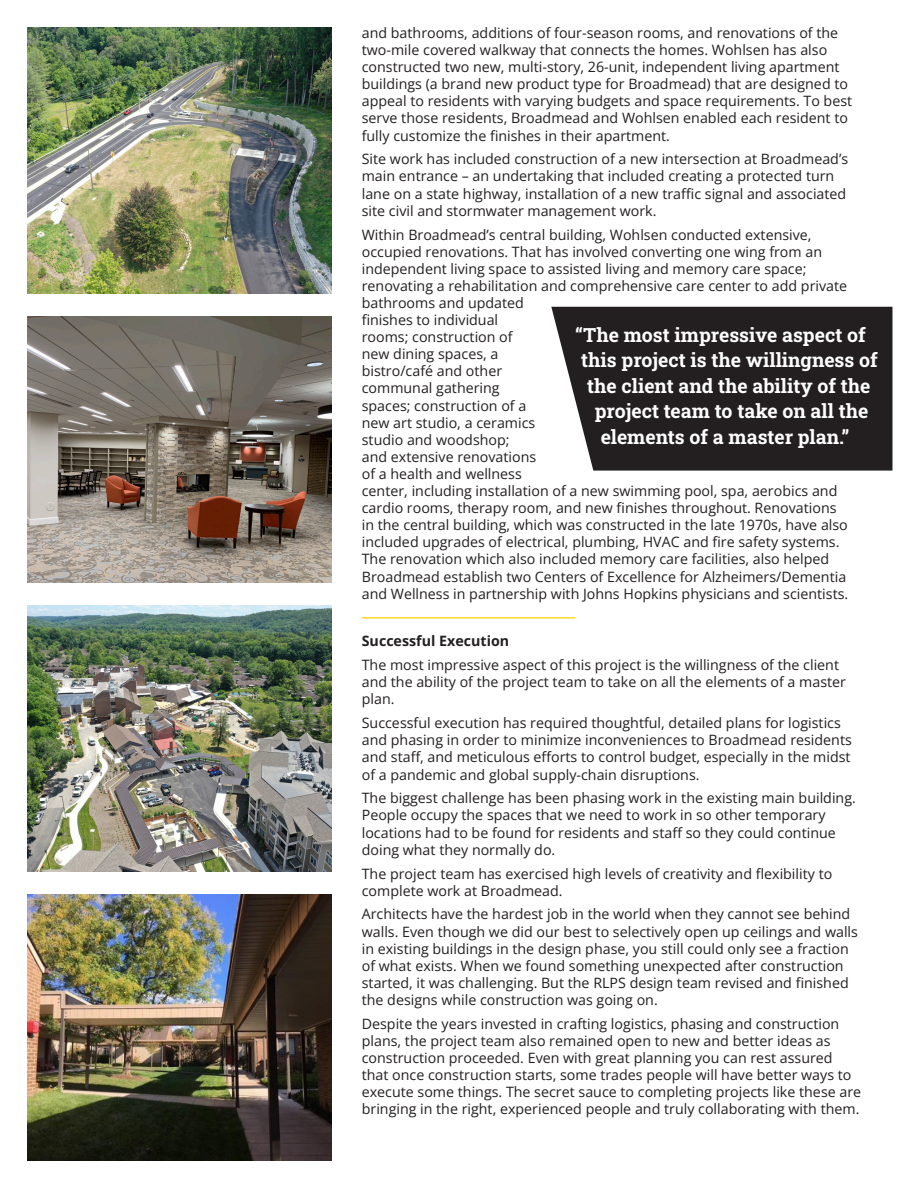
<style>
.page{position:relative;width:918px;height:1188px;background:#fff}
.page>*{position:absolute;margin:0;border:0;box-sizing:border-box;transform-origin:0 0}
.t1{font:700 19.5px "Roboto Slab";color:#fff}
.t2{font:14.25px/17.1px "Open Sans";color:#231f20}
.t3{font:700 14.25px "Open Sans";color:#231f20}
</style>
<div class="page">
<hr style="left:362px;top:617px;width:214px;height:2px;background:#ffd82b">
<img style="left:27px;top:316px;width:305px;height:267px">
<img style="left:27px;top:27px;width:305px;height:267px">
<svg style="left:551px;top:307px;width:341px;height:164px;background:#312e2e"></svg>
<img style="left:27px;top:605px;width:305px;height:267px">
<img style="left:27px;top:894px;width:305px;height:267px">
<p class="t2" style="left:362px;top:24px;width:492px">and bathrooms, additions of four-season rooms, and renovations of the two-mile covered walkway that connects the homes. Wohlsen has also constructed two new, multi-story, 26-unit, independent living apartment buildings (a brand new product type for Broadmead) that are designed to appeal to residents with varying budgets and space requirements. To best serve those residents, Broadmead and Wohlsen enabled each resident to fully customize the finishes in their apartment.</p>
<p class="t2" style="left:362px;top:150px;width:488px">Site work has included construction of a new intersection at Broadmead’s main entrance – an undertaking that included creating a protected turn lane on a state highway, installation of a new traffic signal and associated site civil and stormwater management work.</p>
<p class="t2" style="left:362px;top:225px;width:488px">Within Broadmead’s central building, Wohlsen conducted extensive, occupied renovations. That has involved converting one wing from an independent living space to assisted living and memory care space; renovating a rehabilitation and comprehensive care center to add private bathrooms and updated<br>finishes to individual<br>rooms; construction of<br>new dining spaces, a<br>bistro/café and other<br>communal gathering<br>spaces; construction of a<br>new art studio, a ceramics<br>studio and woodshop;<br>and extensive renovations<br>of a health and wellness<br>center, including installation of a new swimming pool, spa, aerobics and cardio rooms, therapy room, and new finishes throughout. Renovations in the central building, which was constructed in the late 1970s, have also included upgrades of electrical, plumbing, HVAC and fire safety systems.<br>The renovation which also included memory care facilities, also helped Broadmead establish two Centers of Excellence for Alzheimers/Dementia and Wellness in partnership with Johns Hopkins physicians and scientists.</p>
<p class="t3" style="left:362px;top:631px;width:149px">Successful Execution</p>
<p class="t2" style="left:362px;top:656px;width:486px">The most impressive aspect of this project is the willingness of the client and the ability of the project team to take on all the elements of a master plan.</p>
<p class="t2" style="left:362px;top:714px;width:492px">Successful execution has required thoughtful, detailed plans for logistics and phasing in order to minimize inconveniences to Broadmead residents and staff, and meticulous efforts to control budget, especially in the midst of a pandemic and global supply-chain disruptions.</p>
<p class="t2" style="left:362px;top:789px;width:496px">The biggest challenge has been phasing work in the existing main building.<br>People occupy the spaces that we need to work in so other temporary locations had to be found for residents and staff so they could continue doing what they normally do.</p>
<p class="t2" style="left:362px;top:864px;width:472px">The project team has exercised high levels of creativity and flexibility to complete work at Broadmead.</p>
<p class="t2" style="left:362px;top:905px;width:498px">Architects have the hardest job in the world when they cannot see behind walls. Even though we did our best to selectively open up ceilings and walls in existing buildings in the design phase, you still could only see a fraction of what exists. When we found something unexpected after construction started, it was challenging. But the RLPS design team revised and finished the designs while construction was going on.</p>
<p class="t2" style="left:362px;top:1015px;width:501px">Despite the years invested in crafting logistics, phasing and construction plans, the project team also remained open to new and better ideas as construction proceeded. Even with great planning you can rest assured that once construction starts, some trades people will have better ways to execute some things. The secret sauce to completing projects like these are bringing in the right, experienced people and truly collaborating with them.</p>
<p class="t1" style="left:575px;top:321px;width:292px">“The most impressive aspect of</p>
<p class="t1" style="left:581px;top:347px;width:298px">this project is the willingness of</p>
<p class="t1" style="left:587px;top:372px;width:285px">the client and the ability of the</p>
<p class="t1" style="left:595px;top:398px;width:275px">project team to take on all the</p>
<p class="t1" style="left:601px;top:423px;width:250px">elements of a master plan.”</p>
</div>
